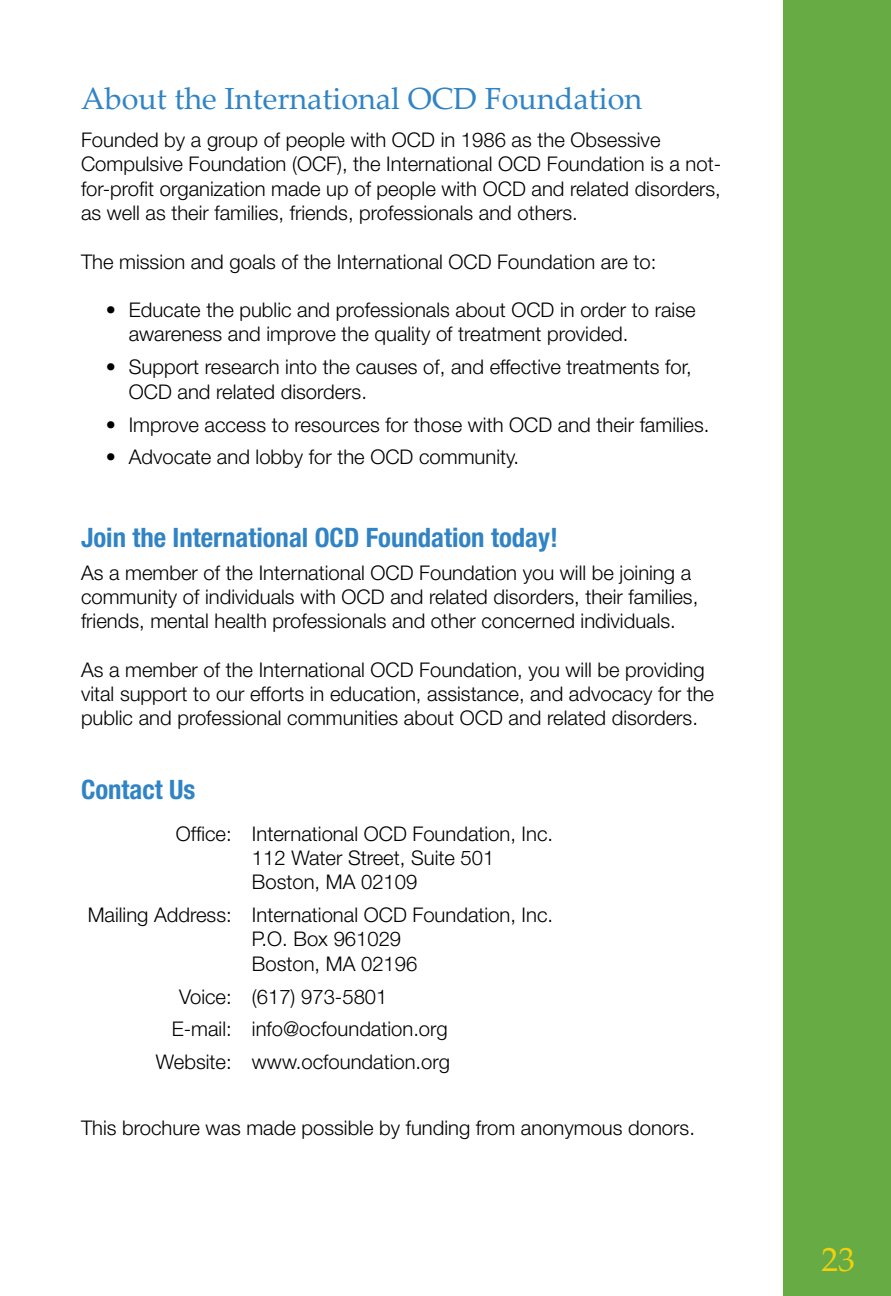
<style>
.page{position:relative;width:891px;height:1296px;background:#fff}
.page>*{position:absolute;margin:0;border:0;box-sizing:border-box;transform-origin:0 0}
.t1{font:33.75px "Palatino Linotype";color:#f1d00e}
.t2{font:30.6px "Palatino Linotype";color:#3084c6}
.t3{font:700 condensed 26.78px "Helvetica Neue";color:#3084c6}
.t4{font:300 20.25px/24.3px "Helvetica Neue";color:#000}
</style>
<div class="page">
<div style="left:783px;top:0;width:108px;height:1296px;background:#67ab44"></div>
<h2 class="t2" style="left:81px;top:77px;width:563px">About the International OCD Foundation</h2>
<p class="t4" style="left:81px;top:127px;width:642px">Founded by a group of people with OCD in 1986 as the Obsessive Compulsive Foundation (OCF), the International OCD Foundation is a not&shy;for-profit organization made up of people with OCD and related disorders, as well as their families, friends, professionals and others.</p>
<p class="t4" style="left:81px;top:249px;width:577px">The mission and goals of the International OCD Foundation are to:</p>
<p class="t4" style="left:129px;top:297px;width:568px;text-indent:-23px">• Educate the public and professionals about OCD in order to raise awareness and improve the quality of treatment provided.</p>
<p class="t4" style="left:129px;top:355px;width:565px;text-indent:-23px">• Support research into the causes of, and effective treatments for,<br>OCD and related disorders.</p>
<p class="t4" style="left:106px;top:412px;width:605px">• Improve access to resources for those with OCD and their families.</p>
<p class="t4" style="left:106px;top:445px;width:415px">• Advocate and lobby for the OCD community.</p>
<h3 class="t3" style="left:81px;top:521px;width:478px">Join the International OCD Foundation today!</h3>
<p class="t4" style="left:81px;top:560px;width:619px">As a member of the International OCD Foundation you will be joining a community of individuals with OCD and related disorders, their families, friends, mental health professionals and other concerned individuals.</p>
<p class="t4" style="left:81px;top:657px;width:635px">As a member of the International OCD Foundation, you will be providing vital support to our efforts in education, assistance, and advocacy for the public and professional communities about OCD and related disorders.</p>
<h3 class="t3" style="left:81px;top:773px;width:116px">Contact Us</h3>
<p class="t4" style="left:252px;top:821px;width:303px;text-indent:-76px">Office: International OCD Foundation, Inc.<br>112 Water Street, Suite 501<br>Boston, MA 02109</p>
<p class="t4" style="left:252px;top:902px;width:303px;text-indent:-164px">Mailing Address: International OCD Foundation, Inc.<br>P.O. Box 961029<br>Boston, MA 02196</p>
<p class="t4" style="left:179px;top:984px;width:210px">Voice: (617) 973-5801</p>
<p class="t4" style="left:172px;top:1017px;width:278px">E-mail: info@ocfoundation.org</p>
<p class="t4" style="left:156px;top:1050px;width:296px">Website: www.ocfoundation.org</p>
<p class="t4" style="left:81px;top:1115px;width:616px">This brochure was made possible by funding from anonymous donors.</p>
<h1 class="t1" style="left:821px;top:1235px;width:35px">23</h1>
</div>
